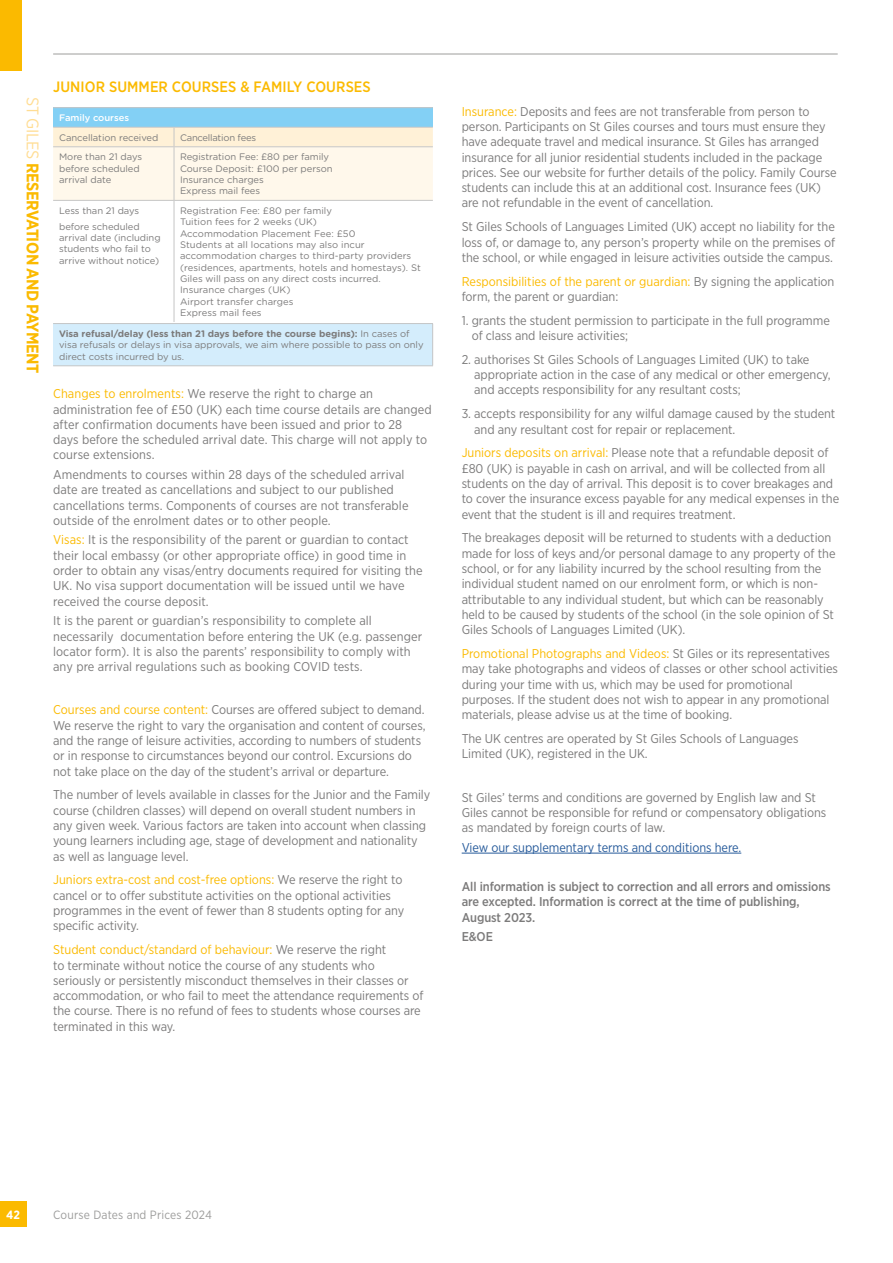
<style>
.page{position:relative;width:893px;height:1263px;background:#fff}
.page>*{position:absolute;margin:0;border:0;box-sizing:border-box;transform-origin:0 0}
.t1{font:700 16.8px "Gotham Narrow";letter-spacing:-.025em;color:#fbba00}
.t2{font:500 15px "Gotham Narrow";letter-spacing:.005em;color:#fbba00}
.t3{font:12.75px/15.3px "Gotham Narrow";letter-spacing:-.005em;color:#7c7b7b}
.t4{font:500 12.75px/15.3px "Gotham Narrow";letter-spacing:-.005em;color:#7c7b7b}
.t5{font:12.75px "Gotham Narrow";letter-spacing:-.005em;color:#275b9b}
.t6{font:12px "Gotham Narrow";letter-spacing:.015em;color:#9d9d9c}
.t7{font:700 12px "Gotham Narrow";color:#fff}
.t8{font:9.45px/11.4px "Gotham Rounded";letter-spacing:-.005em;color:#7c7b7b}
.t9{font:9.45px "Gotham Rounded";letter-spacing:-.025em;color:#7c7b7b}
.t10{font:500 9.45px "Gotham Rounded";letter-spacing:-.005em;color:#fff}
.s1{font-weight:400;color:#ffdd93}
.s2{font-weight:700}
.s3{color:#fbba00}
</style>
<div class="page">
<div style="left:0;top:0;width:21px;height:70px;background:#fbba00"></div>
<div style="left:0;top:1201px;width:26px;height:25px;background:#fbba00"></div>
<hr style="left:53px;top:54px;width:785px;height:1px;background:#9d9d9c">
<hr style="left:462px;top:853px;width:279px;height:1px;background:#275b9b">
<div style="left:53px;top:108px;width:380px;height:19px;background:#83d0f5"></div>
<hr style="left:53px;top:107px;width:121px;height:1px;background:#c6c6c6">
<hr style="left:174px;top:107px;width:259px;height:1px;background:#c6c6c6">
<svg style="left:53px;top:127px;width:380px;height:73px;background:#fdf5e5"></svg>
<hr style="left:53px;top:146px;width:121px;height:1px;background:#c6c6c6">
<hr style="left:174px;top:146px;width:259px;height:1px;background:#c6c6c6">
<hr style="left:174px;top:147px;width:1px;height:53px;background:#c6c6c6">
<hr style="left:53px;top:200px;width:121px;height:1px;background:#c6c6c6">
<hr style="left:174px;top:200px;width:259px;height:1px;background:#c6c6c6">
<hr style="left:174px;top:201px;width:1px;height:121px;background:#c6c6c6">
<div style="left:53px;top:324px;width:380px;height:42px;background:#d4edfc"></div>
<hr style="left:53px;top:323px;width:380px;height:1px;background:#c6c6c6">
<hr style="left:432px;top:324px;width:1px;height:41px;background:#c6c6c6">
<hr style="left:53px;top:365px;width:380px;height:1px;background:#c6c6c6">
<h1 class="t1" style="left:44px;top:97px;width:278px;rotate:90deg"><span class="s1">ST GILES</span> RESERVATION AND PAYMENT</h1>
<p class="t2" style="left:53px;top:77px;width:319px">JUNIOR SUMMER COURSES &amp; FAMILY COURSES</p>
<p class="t10" style="left:59px;top:111px;width:72px">Family courses</p>
<p class="t8" style="left:59px;top:131px;width:101px">Cancellation received</p>
<p class="t9" style="left:180px;top:131px;width:78px">Cancellation fees</p>
<p class="t8" style="left:59px;top:151px;width:84px">More than 21 days before scheduled arrival date</p>
<p class="t8" style="left:180px;top:151px;width:154px">Registration Fee: £80 per family<br>Course Deposit: £100 per person<br>Insurance charges<br>Express mail fees</p>
<p class="t8" style="left:59px;top:202px;width:82px;line-height:15.6px">Less than 21 days before scheduled</p>
<p class="t8" style="left:59px;top:231px;width:103px">arrival date (including students who fail to arrive without notice)</p>
<p class="t8" style="left:180px;top:204px;width:242px">Registration Fee: £80 per family<br>Tuition fees for 2 weeks (UK)<br>Accommodation Placement Fee: £50<br>Students at all locations may also incur accommodation charges to third-party providers (residences, apartments, hotels and homestays). St Giles will pass on any direct costs incurred.<br>Insurance charges (UK)<br>Airport transfer charges<br>Express mail fees</p>
<p class="t8" style="left:59px;top:328px;width:366px"><span class="s2">Visa refusal/delay (less than 21 days before the course begins):</span> In cases of visa refusals or delays in visa approvals, we aim where possible to pass on only direct costs incurred by us.</p>
<p class="t3" style="left:53px;top:386px;width:380px"><span class="s3">Changes to enrolments:</span> We reserve the right to charge an administration fee of £50 (UK) each time course details are changed after confirmation documents have been issued and prior to 28<br>days before the scheduled arrival date. This charge will not apply to course extensions.</p>
<p class="t3" style="left:53px;top:467px;width:357px">Amendments to courses within 28 days of the scheduled arrival date are treated as cancellations and subject to our published cancellations terms. Components of courses are not transferable outside of the enrolment dates or to other people.</p>
<p class="t3" style="left:53px;top:532px;width:371px"><span class="s3">Visas:</span> It is the responsibility of the parent or guardian to contact their local embassy (or other appropriate office) in good time in order to obtain any visas/entry documents required for visiting the UK. No visa support documentation will be issued until we have received the course deposit.</p>
<p class="t3" style="left:53px;top:613px;width:370px">It is the parent or guardian’s responsibility to complete all necessarily documentation before entering the UK (e.g. passenger locator form). It is also the parents’ responsibility to comply with any pre arrival regulations such as booking COVID tests.</p>
<p class="t3" style="left:53px;top:702px;width:374px"><span class="s3">Courses and course content:</span> Courses are offered subject to demand.<br>We reserve the right to vary the organisation and content of courses, and the range of leisure activities, according to numbers of students or in response to circumstances beyond our control. Excursions do not take place on the day of the student’s arrival or departure.</p>
<p class="t3" style="left:53px;top:787px;width:379px">The number of levels available in classes for the Junior and the Family course (children classes) will depend on overall student numbers in any given week. Various factors are taken into account when classing young learners including age, stage of development and nationality as well as language level.</p>
<p class="t3" style="left:53px;top:872px;width:353px"><span class="s3">Juniors extra-cost and cost-free options:</span> We reserve the right to cancel or to offer substitute activities on the optional activities programmes in the event of fewer than 8 students opting for any specific activity.</p>
<p class="t3" style="left:53px;top:942px;width:372px"><span class="s3">Student conduct/standard of behaviour:</span> We reserve the right<br>to terminate without notice the course of any students who seriously or persistently misconduct themselves in their classes or accommodation, or who fail to meet the attendance requirements of the course. There is no refund of fees to students whose courses are terminated in this way.</p>
<p class="t3" style="left:462px;top:103px;width:377px"><span class="s3">Insurance:</span> Deposits and fees are not transferable from person to person. Participants on St Giles courses and tours must ensure they have adequate travel and medical insurance. St Giles has arranged insurance for all junior residential students included in the package prices. See our website for further details of the policy. Family Course students can include this at an additional cost. Insurance fees (UK) are not refundable in the event of cancellation.</p>
<p class="t3" style="left:462px;top:219px;width:375px;text-align:justify">St Giles Schools of Languages Limited (UK) accept no liability for the loss of, or damage to, any person’s property while on the premises of the school, or while engaged in leisure activities outside the campus.</p>
<p class="t3" style="left:462px;top:273px;width:374px"><span class="s3">Responsibilities of the parent or guardian:</span> By signing the application form, the parent or guardian:</p>
<p class="t3" style="left:472px;top:312px;width:360px;text-indent:-10px">1. grants the student permission to participate in the full programme of class and leisure activities;</p>
<p class="t3" style="left:474px;top:351px;width:358px;text-indent:-13px">2. authorises St Giles Schools of Languages Limited (UK) to take appropriate action in the case of any medical or other emergency, and accepts responsibility for any resultant costs;</p>
<p class="t3" style="left:474px;top:406px;width:363px;text-indent:-13px">3. accepts responsibility for any wilful damage caused by the student and any resultant cost for repair or replacement.</p>
<p class="t3" style="left:462px;top:445px;width:379px"><span class="s3">Juniors deposits on arrival:</span> Please note that a refundable deposit of £80 (UK) is payable in cash on arrival, and will be collected from all students on the day of arrival. This deposit is to cover breakages and to cover the insurance excess payable for any medical expenses in the event that the student is ill and requires treatment.</p>
<p class="t3" style="left:462px;top:530px;width:375px">The breakages deposit will be returned to students with a deduction made for loss of keys and/or personal damage to any property of the school, or for any liability incurred by the school resulting from the individual student named on our enrolment form, or which is non&shy;attributable to any individual student, but which can be reasonably held to be caused by students of the school (in the sole opinion of St Giles Schools of Languages Limited (UK).</p>
<p class="t3" style="left:462px;top:646px;width:378px"><span class="s3">Promotional Photographs and Videos:</span> St Giles or its representatives may take photographs and videos of classes or other school activities during your time with us, which may be used for promotional purposes. If the student does not wish to appear in any promotional materials, please advise us at the time of booking.</p>
<p class="t3" style="left:462px;top:731px;width:338px">The UK centres are operated by St Giles Schools of Languages<br>Limited (UK), registered in the UK.</p>
<p class="t3" style="left:462px;top:789px;width:366px">St Giles’ terms and conditions are governed by English law and St<br>Giles cannot be responsible for refund or compensatory obligations as mandated by foreign courts of law.</p>
<p class="t5" style="left:462px;top:839px;width:281px">View our supplementary terms and conditions here.</p>
<p class="t4" style="left:462px;top:879px;width:371px">All information is subject to correction and all errors and omissions are excepted. Information is correct at the time of publishing,<br>August 2023.</p>
<p class="t4" style="left:462px;top:929px;width:33px">E&amp;OE</p>
<p class="t7" style="left:6px;top:1207px;width:15px">42</p>
<p class="t6" style="left:53px;top:1207px;width:160px">Course Dates and Prices 2024</p>
</div>
